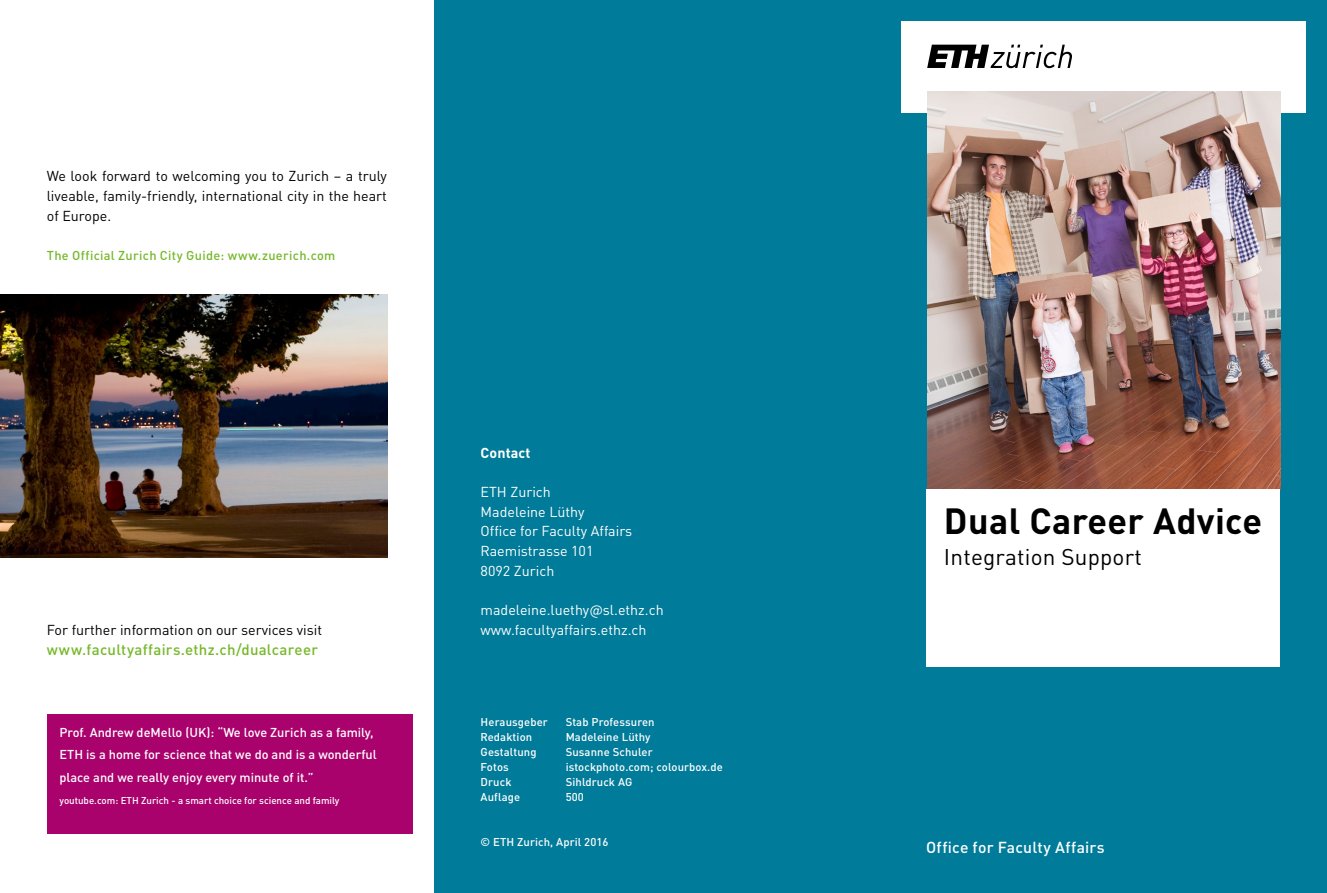
<style>
.page{position:relative;width:1327px;height:893px;background:#fff}
.page>*{position:absolute;margin:0;border:0;box-sizing:border-box;transform-origin:0 0}
.t1{font:700 36px "DIN Pro";letter-spacing:.01em;color:#000}
.t2{font:22.5px "DIN Pro";letter-spacing:.01em;color:#000}
.t3{font:500 15.75px "DIN Pro";letter-spacing:.015em;color:#fff}
.t4{font:500 15px "DIN Pro";letter-spacing:.015em;color:#76b82a}
.t5{font:14.25px/19.6px "DIN Pro";color:#000;text-align:justify}
.t6{font:14.25px/19.6px "DIN Pro";color:#fff}
.t7{font:700 14.25px "DIN Pro";letter-spacing:.01em;color:#fff}
.t8{font:500 12.75px/22.5px "DIN Pro";color:#fff}
.t9{font:500 12.75px "DIN Pro";letter-spacing:.025em;color:#76b82a}
.t10{font:500 11.25px "DIN Pro";letter-spacing:.01em;color:#fff}
.t11{font:500 9.75px "DIN Pro";color:#fff}
</style>
<div class="page">
<div style="left:47px;top:714px;width:365px;height:119px;background:#aa026d"></div>
<img style="left:0;top:294px;width:387px;height:263px">
<div style="left:434px;top:0;width:446px;height:893px;background:#007b99"></div>
<div style="left:880px;top:0;width:447px;height:893px;background:#007b99"></div>
<div style="left:901px;top:21px;width:404px;height:92px;background:#fff"></div>
<img style="left:927px;top:91px;width:353px;height:398px">
<div style="left:927px;top:489px;width:353px;height:178px;background:#fff"></div>
<svg style="left:927px;top:45px;width:145px;height:23px"></svg>
<p class="t5" style="left:47px;top:165px;width:342px">We look forward to welcoming you to Zurich – a truly liveable, family-friendly, international city in the heart of Europe.</p>
<p class="t9" style="left:47px;top:245px;width:290px">The Official Zurich City Guide: www.zuerich.com</p>
<p class="t5" style="left:47px;top:619px;width:277px">For further information on our services visit</p>
<h3 class="t4" style="left:47px;top:637px;width:273px">www.facultyaffairs.ethz.ch/dualcareer</h3>
<p class="t8" style="left:60px;top:719px;width:319px">Prof. Andrew deMello (UK): “We love Zurich as a family,<br>ETH is a home for science that we do and is a wonderful place and we really enjoy every minute of it.”</p>
<p class="t11" style="left:60px;top:793px;width:281px">youtube.com: ETH Zurich - a smart choice for science and family</p>
<p class="t7" style="left:480px;top:440px;width:52px">Contact</p>
<p class="t6" style="left:480px;top:481px;width:153px">ETH Zurich<br>Madeleine Lüthy<br>Office for Faculty Affairs<br>Raemistrasse 101<br>8092 Zurich</p>
<p class="t6" style="left:480px;top:599px;width:185px">madeleine.luethy@sl.ethz.ch www.facultyaffairs.ethz.ch</p>
<p class="t10" style="left:480px;top:712px;width:69px">Herausgeber</p>
<p class="t10" style="left:566px;top:712px;width:90px">Stab Professuren</p>
<p class="t10" style="left:480px;top:727px;width:53px">Redaktion</p>
<p class="t10" style="left:566px;top:727px;width:86px">Madeleine Lüthy</p>
<p class="t10" style="left:480px;top:742px;width:57px">Gestaltung</p>
<p class="t10" style="left:566px;top:742px;width:88px">Susanne Schuler</p>
<p class="t10" style="left:480px;top:757px;width:30px">Fotos</p>
<p class="t10" style="left:566px;top:757px;width:159px">istockphoto.com; colourbox.de</p>
<p class="t10" style="left:480px;top:772px;width:32px">Druck</p>
<p class="t10" style="left:566px;top:772px;width:68px">Sihldruck AG</p>
<p class="t10" style="left:480px;top:787px;width:41px">Auflage</p>
<p class="t10" style="left:566px;top:787px;width:20px">500</p>
<p class="t10" style="left:480px;top:832px;width:130px">© ETH Zurich, April 2016</p>
<h1 class="t1" style="left:944px;top:491px;width:320px">Dual Career Advice</h1>
<h2 class="t2" style="left:944px;top:539px;width:199px">Integration Support</h2>
<h3 class="t3" style="left:926px;top:834px;width:180px">Office for Faculty Affairs</h3>
</div>
